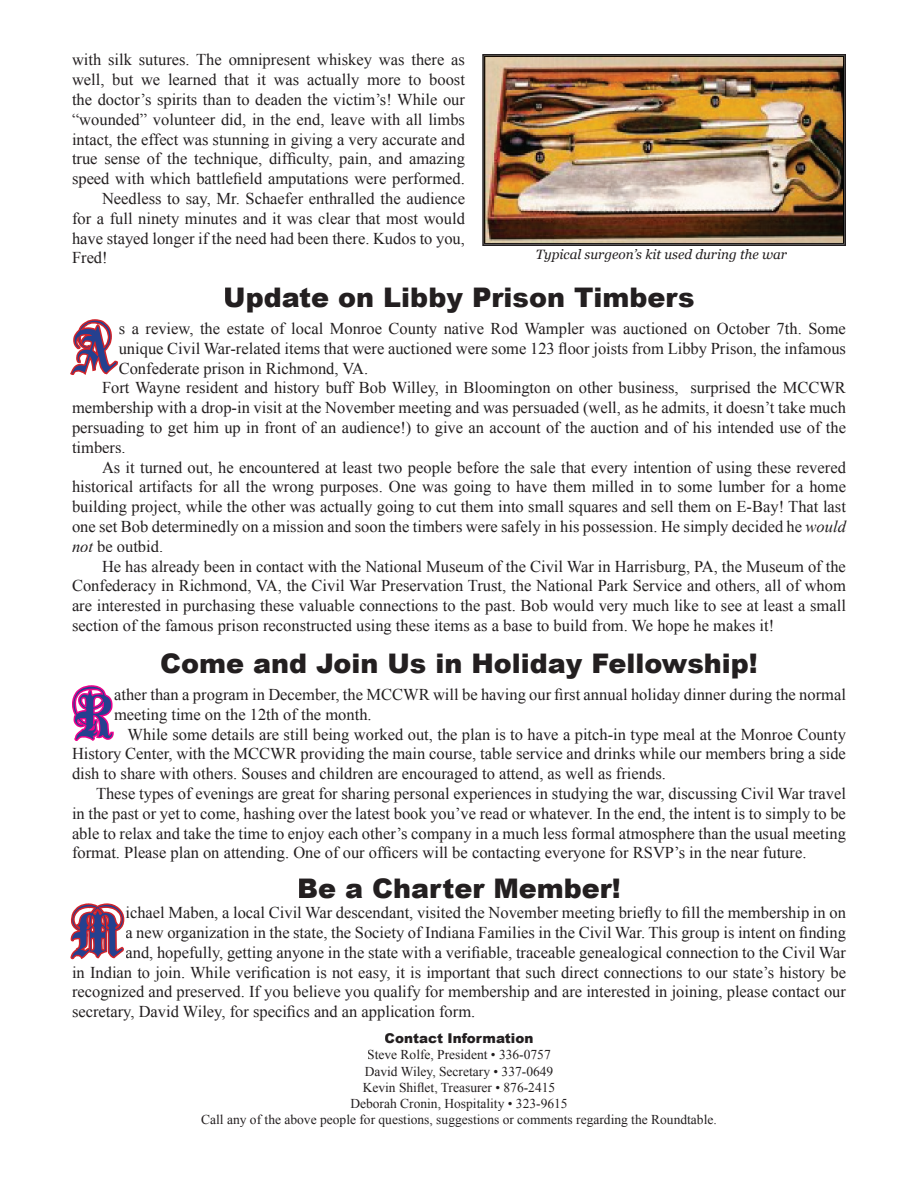
<style>
.page{position:relative;width:918px;height:1188px;background:#fff}
.page>*{position:absolute;margin:0;border:0;box-sizing:border-box;transform-origin:0 0}
.t1{font:66px "Anglo Text";color:#25408f}
.t2{font:900 27px "Arial";color:#231f20}
.t3{font:16.5px/19.8px "Times New Roman";color:#231f20;text-align:justify}
.t4{font:13.5px/16.2px "Times New Roman";color:#231f20;text-align:center}
.t5{font:italic 13.5px "Georgia";color:#231f20}
.t6{font:900 13.5px "Arial";color:#231f20}
.s1{font-style:italic}
</style>
<div class="page">
<svg style="left:70px;top:319px;width:48px;height:56px"></svg>
<svg style="left:72px;top:685px;width:42px;height:56px"></svg>
<svg style="left:70px;top:903px;width:54px;height:56px"></svg>
<svg style="left:482px;top:54px;width:364px;height:192px;background:#393536"></svg>
<img style="left:484px;top:55px;width:361px;height:189px">
<p class="t3" style="left:72px;top:50px;width:394px">with silk sutures. The omnipresent whiskey was there as</p>
<p class="t3" style="left:72px;top:70px;width:394px">well, but we learned that it was actually more to boost</p>
<p class="t3" style="left:72px;top:89px;width:394px">the doctor’s spirits than to deaden the victim’s! While our</p>
<p class="t3" style="left:72px;top:109px;width:395px">“wounded” volunteer did, in the end, leave with all limbs</p>
<p class="t3" style="left:72px;top:129px;width:395px">intact, the effect was stunning in giving a very accurate and</p>
<p class="t3" style="left:72px;top:149px;width:394px">true sense of the technique, difficulty, pain, and amazing</p>
<p class="t3" style="left:72px;top:169px;width:395px">speed with which battlefield amputations were performed.</p>
<p class="t3" style="left:102px;top:188px;width:365px">Needless to say, Mr. Schaefer enthralled the audience</p>
<p class="t3" style="left:72px;top:208px;width:394px">for a full ninety minutes and it was clear that most would</p>
<p class="t3" style="left:72px;top:228px;width:394px">have stayed longer if the need had been there. Kudos to you,</p>
<p class="t3" style="left:72px;top:248px;width:37px">Fred!</p>
<p class="t5" style="left:536px;top:247px;width:253px">Typical surgeon’s kit used during the war</p>
<h2 class="t2" style="left:223px;top:283px;width:473px">Update on Libby Prison Timbers</h2>
<h1 class="t1" style="left:72px;top:321px;width:48px">A</h1>
<p class="t3" style="left:119px;top:318px;width:729px">s a review, the estate of local Monroe County native Rod Wampler was auctioned on October 7th. Some</p>
<p class="t3" style="left:119px;top:338px;width:729px">unique Civil War-related items that were auctioned were some 123 floor joists from Libby Prison, the infamous</p>
<p class="t3" style="left:119px;top:358px;width:251px">Confederate prison in Richmond, VA.</p>
<p class="t3" style="left:102px;top:378px;width:745px">Fort Wayne resident and history buff Bob Willey, in Bloomington on other business, surprised the MCCWR</p>
<p class="t3" style="left:72px;top:397px;width:776px">membership with a drop-in visit at the November meeting and was persuaded (well, as he admits, it doesn’t take much</p>
<p class="t3" style="left:72px;top:417px;width:776px">persuading to get him up in front of an audience!) to give an account of the auction and of his intended use of the</p>
<p class="t3" style="left:72px;top:437px;width:55px">timbers.</p>
<p class="t3" style="left:102px;top:457px;width:745px">As it turned out, he encountered at least two people before the sale that every intention of using these revered</p>
<p class="t3" style="left:72px;top:477px;width:775px">historical artifacts for all the wrong purposes. One was going to have them milled in to some lumber for a home</p>
<p class="t3" style="left:72px;top:496px;width:775px">building project, while the other was actually going to cut them into small squares and sell them on E-Bay! That last</p>
<p class="t3" style="left:72px;top:516px;width:776px">one set Bob determinedly on a mission and soon the timbers were safely in his possession. He simply decided he <span class="s1">would</span></p>
<p class="t3" style="left:72px;top:536px;width:93px"><span class="s1">not</span> be outbid.</p>
<p class="t3" style="left:102px;top:556px;width:745px">He has already been in contact with the National Museum of the Civil War in Harrisburg, PA, the Museum of the</p>
<p class="t3" style="left:72px;top:576px;width:775px">Confederacy in Richmond, VA, the Civil War Preservation Trust, the National Park Service and others, all of whom</p>
<p class="t3" style="left:72px;top:595px;width:775px">are interested in purchasing these valuable connections to the past. Bob would very much like to see at least a small</p>
<p class="t3" style="left:72px;top:615px;width:704px">section of the famous prison reconstructed using these items as a base to build from. We hope he makes it!</p>
<h2 class="t2" style="left:160px;top:649px;width:599px">Come and Join Us in Holiday Fellowship!</h2>
<h1 class="t1" style="left:74px;top:687px;width:42px">R</h1>
<p class="t3" style="left:114px;top:684px;width:733px">ather than a program in December, the MCCWR will be having our first annual holiday dinner during the normal meeting time on the 12th of the month.</p>
<p class="t3" style="left:72px;top:724px;width:775px;text-indent:56px">While some details are still being worked out, the plan is to have a pitch-in type meal at the Monroe County History Center, with the MCCWR providing the main course, table service and drinks while our members bring a side dish to share with others. Souses and children are encouraged to attend, as well as friends.</p>
<p class="t3" style="left:72px;top:783px;width:776px;text-indent:24px">These types of evenings are great for sharing personal experiences in studying the war, discussing Civil War travel in the past or yet to come, hashing over the latest book you’ve read or whatever. In the end, the intent is to simply to be able to relax and take the time to enjoy each other’s company in a much less formal atmosphere than the usual meeting format. Please plan on attending. One of our officers will be contacting everyone for RSVP’s in the near future.</p>
<h2 class="t2" style="left:297px;top:874px;width:325px">Be a Charter Member!</h2>
<h1 class="t1" style="left:72px;top:905px;width:55px">M</h1>
<p class="t3" style="left:125px;top:902px;width:722px">ichael Maben, a local Civil War descendant, visited the November meeting briefly to fill the membership in on</p>
<p class="t3" style="left:125px;top:922px;width:722px">a new organization in the state, the Society of Indiana Families in the Civil War. This group is intent on finding</p>
<p class="t3" style="left:125px;top:942px;width:722px">and, hopefully, getting anyone in the state with a verifiable, traceable genealogical connection to the Civil War</p>
<p class="t3" style="left:72px;top:962px;width:775px">in Indian to join. While verification is not easy, it is important that such direct connections to our state’s history be</p>
<p class="t3" style="left:72px;top:982px;width:775px">recognized and preserved. If you believe you qualify for membership and are interested in joining, please contact our</p>
<p class="t3" style="left:72px;top:1001px;width:405px">secretary, David Wiley, for specifics and an application form.</p>
<p class="t6" style="left:385px;top:1031px;width:150px">Contact Information</p>
<p class="t4" style="left:201px;top:1047px;width:517px">Steve Rolfe, President • 336-0757<br>David Wiley, Secretary • 337-0649<br>Kevin Shiflet, Treasurer • 876-2415<br>Deborah Cronin, Hospitality • 323-9615<br>Call any of the above people for questions, suggestions or comments regarding the Roundtable.</p>
</div>
